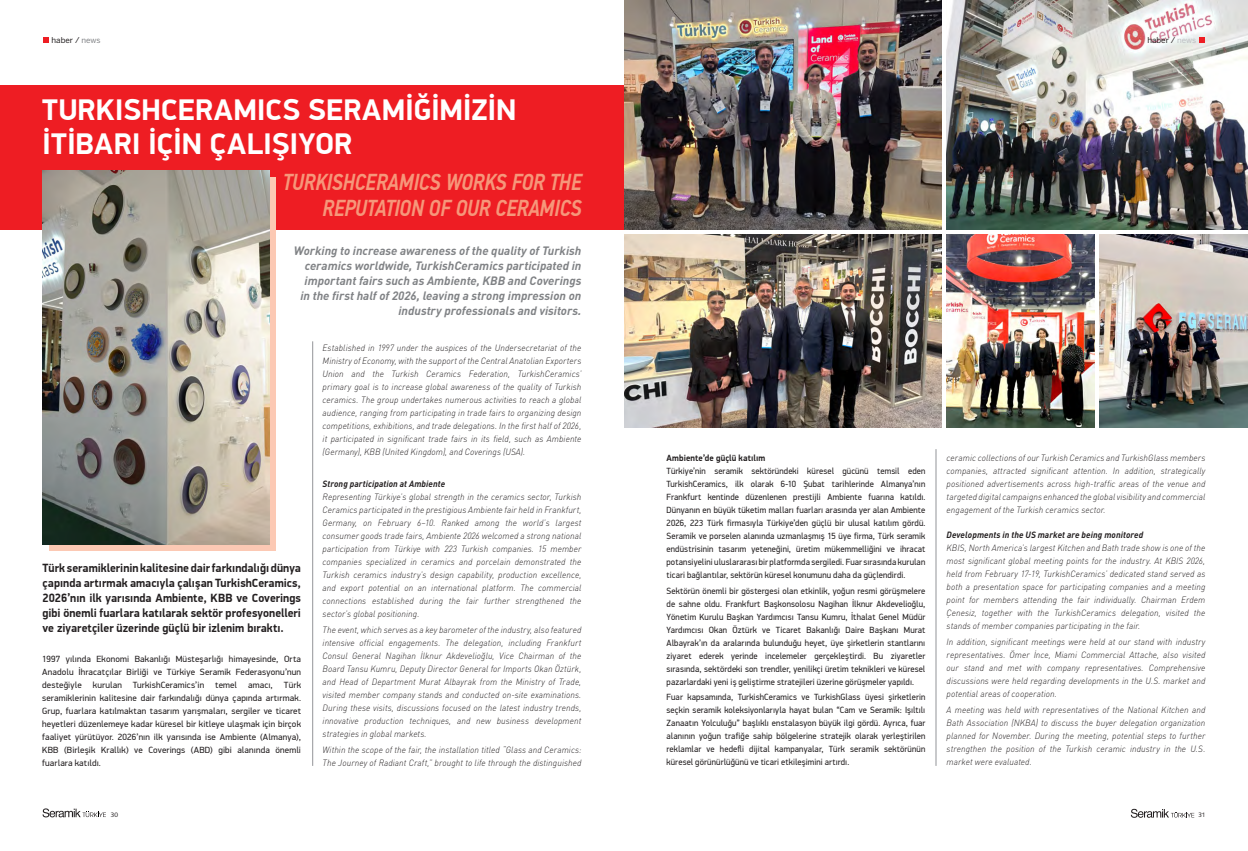
<style>
.page{position:relative;width:1248px;height:851px;background:#fff}
.page>*{position:absolute;margin:0;border:0;box-sizing:border-box;transform-origin:0 0}
.t1{font:700 30px/34px "PF Din Display Pro";color:#fff}
.t2{font:italic 500 23px/26px "PF Din Text Cond Pro";letter-spacing:-.005em;color:#f6977a;text-align:right}
.t3{font:700 12px/15px "PF Din Display Pro";color:#231f20;text-align:justify;scale:.96 1}
.t4{font:italic 700 12px/15px "DIN Pro";color:#808285;text-align:right}
.t5{font:italic 300 9px/13px "DIN Pro";letter-spacing:.01em;color:#231f20;text-align:justify;scale:.95 1}
.t6{font:9px/13px "PF Din Display Pro";letter-spacing:.02em;color:#231f20;text-align:justify;scale:.95 1}
.t7{font:9px/13px "PF Din Display Pro";letter-spacing:.02em;color:#231f20;text-align:justify}
.t8{font:italic 700 9px "DIN Pro";letter-spacing:.01em;color:#231f20;scale:.95 1}
.t9{font:700 9px "PF Din Display Pro";letter-spacing:.015em;color:#231f20;scale:.95 1}
.t10{font:8px "Benton Sans";color:#231f20}
.t11{font:6.5px "Syntax LT Std";color:#231f20}
.s1{color:#808285}
.s2{color:#bcbdc0}
</style>
<div class="page">
<div style="left:0;top:85px;width:624px;height:145px;background:#ee1d23"></div>
<svg style="left:49px;top:177px;width:227px;height:374px;background:#eec1ac"></svg>
<svg style="left:43px;top:808px;width:63px;height:9px"></svg>
<svg style="left:43px;top:37px;width:5px;height:6px"></svg>
<img style="left:43px;top:171px;width:226px;height:373px">
<hr style="left:312px;top:341px;width:1px;height:424px;background:#939598">
<img style="left:946px;top:0;width:301px;height:230px">
<img style="left:624px;top:0;width:317px;height:230px">
<img style="left:624px;top:235px;width:317px;height:192px">
<img style="left:946px;top:235px;width:148px;height:192px">
<img style="left:1099px;top:235px;width:148px;height:192px">
<svg style="left:1130px;top:808px;width:64px;height:9px"></svg>
<svg style="left:1199px;top:37px;width:6px;height:6px"></svg>
<hr style="left:935px;top:449px;width:1px;height:316px;background:#939598">
<p class="t10" style="left:52px;top:35px;width:50px">haber / <span class="s1">news</span></p>
<h1 class="t1" style="left:42px;top:94px;width:475px">TURKISHCERAMICS SERAMİĞİMİZİN<br>İTİBARI İÇİN ÇALIŞIYOR</h1>
<h2 class="t2" style="left:283px;top:169px;width:300px">TURKISHCERAMICS WORKS FOR THE<br>REPUTATION OF OUR CERAMICS</h2>
<p class="t4" style="left:294px;top:242px;width:289px">Working to increase awareness of the quality of Turkish ceramics worldwide, TurkishCeramics participated in important fairs such as Ambiente, KBB and Coverings in the first half of 2026, leaving a strong impression on industry professionals and visitors.</p>
<p class="t5" style="left:322px;top:341px;width:274px">Established in 1997 under the auspices of the Undersecretariat of the Ministry of Economy, with the support of the Central Anatolian Exporters Union and the Turkish Ceramics Federation, TurkishCeramics’ primary goal is to increase global awareness of the quality of Turkish ceramics. The group undertakes numerous activities to reach a global audience, ranging from participating in trade fairs to organizing design competitions, exhibitions, and trade delegations. In the first half of 2026, it participated in significant trade fairs in its field, such as Ambiente (Germany), KBB (United Kingdom), and Coverings (USA).</p>
<p class="t8" style="left:322px;top:477px;width:131px">Strong participation at Ambiente</p>
<p class="t5" style="left:322px;top:490px;width:274px">Representing Türkiye’s global strength in the ceramics sector, Turkish Ceramics participated in the prestigious Ambiente fair held in Frankfurt, Germany, on February 6–10. Ranked among the world’s largest consumer goods trade fairs, Ambiente 2026 welcomed a strong national participation from Türkiye with 223 Turkish companies. 15 member companies specialized in ceramics and porcelain demonstrated the Turkish ceramics industry’s design capability, production excellence, and export potential on an international platform. The commercial connections established during the fair further strengthened the sector’s global positioning.</p>
<p class="t5" style="left:322px;top:623px;width:274px">The event, which serves as a key barometer of the industry, also featured intensive official engagements. The delegation, including Frankfurt Consul General Nagihan İlknur Akdevelioğlu, Vice Chairman of the Board Tansu Kumru, Deputy Director General for Imports Okan Öztürk, and Head of Department Murat Albayrak from the Ministry of Trade, visited member company stands and conducted on-site examinations.<br>During these visits, discussions focused on the latest industry trends, innovative production techniques, and new business development strategies in global markets.</p>
<p class="t5" style="left:322px;top:742px;width:274px">Within the scope of the fair, the installation titled “Glass and Ceramics:<br>The Journey of Radiant Craft,” brought to life through the distinguished</p>
<p class="t3" style="left:43px;top:560px;width:271px">Türk seramiklerinin kalitesine dair farkındalığı dünya çapında artırmak amacıyla çalışan TurkishCeramics, 2026’nın ilk yarısında Ambiente, KBB ve Coverings gibi önemli fuarlara katılarak sektör profesyonelleri ve ziyaretçiler üzerinde güçlü bir izlenim bıraktı.</p>
<p class="t7" style="left:42px;top:652px;width:260px">1997 yılında Ekonomi Bakanlığı Müsteşarlığı himayesinde, Orta Anadolu İhracatçılar Birliği ve Türkiye Seramik Federasyonu’nun desteğiyle kurulan TurkishCeramics’in temel amacı, Türk seramiklerinin kalitesine dair farkındalığı dünya çapında artırmak.<br>Grup, fuarlara katılmaktan tasarım yarışmaları, sergiler ve ticaret heyetleri düzenlemeye kadar küresel bir kitleye ulaşmak için birçok faaliyet yürütüyor. 2026’nın ilk yarısında ise Ambiente (Almanya), KBB (Birleşik Krallık) ve Coverings (ABD) gibi alanında önemli fuarlara katıldı.</p>
<p class="t11" style="left:111px;top:810px;width:9px">30</p>
<p class="t10" style="left:1147px;top:35px;width:50px">haber / <span class="s2">news</span></p>
<p class="t9" style="left:666px;top:452px;width:105px">Ambiente’de güçlü katılım</p>
<p class="t6" style="left:666px;top:464px;width:274px">Türkiye’nin seramik sektöründeki küresel gücünü temsil eden TurkishCeramics, ilk olarak 6-10 Şubat tarihlerinde Almanya’nın Frankfurt kentinde düzenlenen prestijli Ambiente fuarına katıldı.<br>Dünyanın en büyük tüketim malları fuarları arasında yer alan Ambiente 2026, 223 Türk firmasıyla Türkiye’den güçlü bir ulusal katılım gördü.<br>Seramik ve porselen alanında uzmanlaşmış 15 üye firma, Türk seramik endüstrisinin tasarım yeteneğini, üretim mükemmelliğini ve ihracat potansiyelini uluslararası bir platformda sergiledi. Fuar sırasında kurulan ticari bağlantılar, sektörün küresel konumunu daha da güçlendirdi.</p>
<p class="t6" style="left:666px;top:584px;width:274px">Sektörün önemli bir göstergesi olan etkinlik, yoğun resmi görüşmelere de sahne oldu. Frankfurt Başkonsolosu Nagihan İlknur Akdevelioğlu, Yönetim Kurulu Başkan Yardımcısı Tansu Kumru, İthalat Genel Müdür Yardımcısı Okan Öztürk ve Ticaret Bakanlığı Daire Başkanı Murat Albayrak’ın da aralarında bulunduğu heyet, üye şirketlerin stantlarını ziyaret ederek yerinde incelemeler gerçekleştirdi. Bu ziyaretler sırasında, sektördeki son trendler, yenilikçi üretim teknikleri ve küresel pazarlardaki yeni iş geliştirme stratejileri üzerine görüşmeler yapıldı.</p>
<p class="t6" style="left:666px;top:690px;width:274px">Fuar kapsamında, TurkishCeramics ve TurkishGlass üyesi şirketlerin seçkin seramik koleksiyonlarıyla hayat bulan “Cam ve Seramik: Işıltılı Zanaatın Yolculuğu” başlıklı enstalasyon büyük ilgi gördü. Ayrıca, fuar alanının yoğun trafiğe sahip bölgelerine stratejik olarak yerleştirilen reklamlar ve hedefli dijital kampanyalar, Türk seramik sektörünün küresel görünürlüğünü ve ticari etkileşimini artırdı.</p>
<p class="t5" style="left:946px;top:451px;width:274px">ceramic collections of our Turkish Ceramics and TurkishGlass members companies, attracted significant attention. In addition, strategically positioned advertisements across high-traffic areas of the venue and targeted digital campaigns enhanced the global visibility and commercial engagement of the Turkish ceramics sector.</p>
<p class="t8" style="left:946px;top:529px;width:208px">Developments in the US market are being monitored</p>
<p class="t5" style="left:946px;top:541px;width:274px">KBIS, North America’s largest Kitchen and Bath trade show is one of the most significant global meeting points for the industry. At KBIS 2026, held from February 17-19, TurkishCeramics’ dedicated stand served as both a presentation space for participating companies and a meeting point for members attending the fair individually. Chairman Erdem Çenesiz, together with the TurkishCeramics delegation, visited the stands of member companies participating in the fair.</p>
<p class="t5" style="left:946px;top:635px;width:274px">In addition, significant meetings were held at our stand with industry representatives. Ömer İnce, Miami Commercial Attache, also visited our stand and met with company representatives. Comprehensive discussions were held regarding developments in the U.S. market and potential areas of cooperation.</p>
<p class="t5" style="left:946px;top:703px;width:274px">A meeting was held with representatives of the National Kitchen and Bath Association (NKBA) to discuss the buyer delegation organization planned for November. During the meeting, potential steps to further strengthen the position of the Turkish ceramic industry in the U.S. market were evaluated.</p>
<p class="t11" style="left:1198px;top:811px;width:9px">31</p>
</div>
